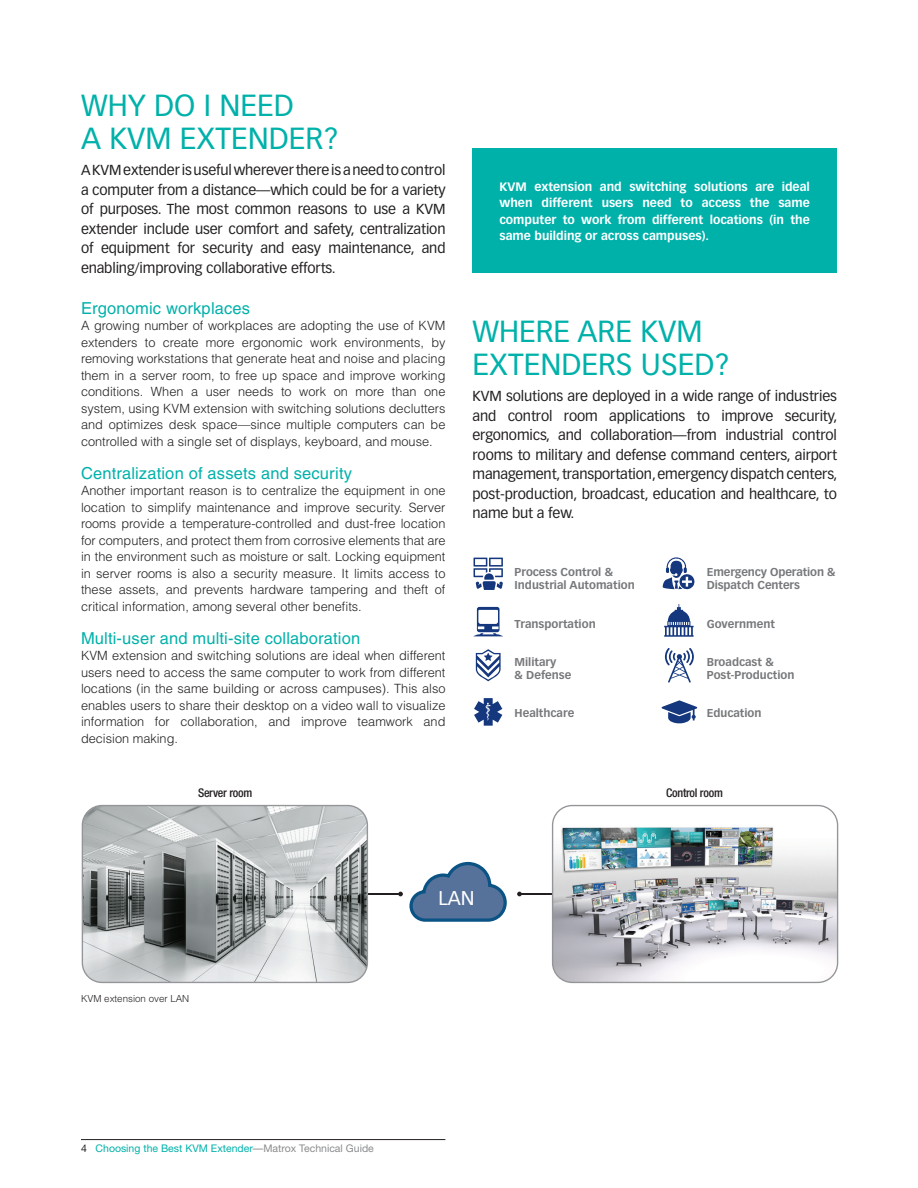
<style>
.page{position:relative;width:918px;height:1188px;background:#fff}
.page>*{position:absolute;margin:0;border:0;box-sizing:border-box;transform-origin:0 0}
.t1{font:30px/33px "Vectora LH";color:#00b1aa}
.t2{font:19.65px "Vectora LH";color:#fff}
.t3{font:16.5px "Helvetica";letter-spacing:.01em;color:#00b1aa}
.t4{font:14.25px/19.5px "Vectora LH";letter-spacing:-.01em;color:#231f20;text-align:justify}
.t5{font:300 12.75px/16.5px "Helvetica";color:#231f20;text-align:justify}
.t6{font:700 12px/16.5px "Vectora LH";color:#fff;text-align:justify}
.t7{font:500 condensed 12px "Helvetica Neue";letter-spacing:-.02em;color:#231f20}
.t8{font:700 11.25px/12.8px "Vectora LH";color:#76787b}
.t9{font:10.5px "Helvetica Neue";color:#00b1aa}
.t10{font:300 9.75px "Helvetica";color:#231f20}
.s1{color:#231f20}
.s2{color:#8a8c8f}
</style>
<div class="page">
<hr style="left:81px;top:1139px;width:364px;height:1px;background:#231f20">
<hr style="left:519px;top:893px;width:47px;height:2px;background:#231f20">
<svg style="left:517px;top:892px;width:5px;height:4px"></svg>
<hr style="left:354px;top:893px;width:47px;height:2px;background:#231f20">
<svg style="left:398px;top:892px;width:5px;height:4px"></svg>
<svg style="left:409px;top:862px;width:98px;height:60px"></svg>
<img style="left:552px;top:805px;width:286px;height:178px">
<svg style="left:82px;top:805px;width:286px;height:178px;background:#acb0b0"></svg>
<svg style="left:474px;top:607px;width:29px;height:29px"></svg>
<svg style="left:476px;top:649px;width:25px;height:32px"></svg>
<svg style="left:663px;top:557px;width:32px;height:33px"></svg>
<svg style="left:474px;top:558px;width:29px;height:32px"></svg>
<svg style="left:664px;top:604px;width:30px;height:33px"></svg>
<svg style="left:665px;top:648px;width:29px;height:35px"></svg>
<svg style="left:662px;top:700px;width:35px;height:23px"></svg>
<svg style="left:474px;top:698px;width:28px;height:28px"></svg>
<div style="left:472px;top:148px;width:365px;height:125px;background:#00b1aa"></div>
<p class="t1" style="left:81px;top:89px;width:259px">WHY DO I NEED<br>A KVM EXTENDER?</p>
<p class="t4" style="left:81px;top:160px;width:366px">A KVM extender is useful wherever there is a need to control a computer from a distance—which could be for a variety of purposes. The most common reasons to use a KVM extender include user comfort and safety, centralization of equipment for security and easy maintenance, and enabling/improving collaborative efforts.</p>
<p class="t3" style="left:81px;top:298px;width:171px">Ergonomic workplaces</p>
<p class="t5" style="left:81px;top:317px;width:366px">A growing number of workplaces are adopting the use of KVM extenders to create more ergonomic work environments, by removing workstations that generate heat and noise and placing them in a server room, to free up space and improve working conditions. When a user needs to work on more than one system, using KVM extension with switching solutions declutters and optimizes desk space—since multiple computers can be controlled with a single set of displays, keyboard, and mouse.</p>
<p class="t3" style="left:81px;top:463px;width:273px">Centralization of assets and security</p>
<p class="t5" style="left:81px;top:482px;width:366px">Another important reason is to centralize the equipment in one location to simplify maintenance and improve security. Server rooms provide a temperature-controlled and dust-free location for computers, and protect them from corrosive elements that are in the environment such as moisture or salt. Locking equipment in server rooms is also a security measure. It limits access to these assets, and prevents hardware tampering and theft of critical information, among several other benefits.</p>
<p class="t3" style="left:81px;top:628px;width:281px">Multi-user and multi-site collaboration</p>
<p class="t5" style="left:81px;top:647px;width:366px">KVM extension and switching solutions are ideal when different users need to access the same computer to work from different locations (in the same building or across campuses). This also enables users to share their desktop on a video wall to visualize information for collaboration, and improve teamwork and decision making.</p>
<p class="t6" style="left:500px;top:178px;width:312px">KVM extension and switching solutions are ideal when different users need to access the same computer to work from different locations (in the same building or across campuses).</p>
<p class="t1" style="left:472px;top:315px;width:259px">WHERE ARE KVM<br>EXTENDERS USED?</p>
<p class="t4" style="left:472px;top:387px;width:367px">KVM solutions are deployed in a wide range of industries and control room applications to improve security, ergonomics, and collaboration—from industrial control rooms to military and defense command centers, airport management, transportation, emergency dispatch centers, post-production, broadcast, education and healthcare, to name but a few.</p>
<p class="t8" style="left:515px;top:566px;width:122px">Process Control &amp;<br>Industrial Automation</p>
<p class="t8" style="left:707px;top:566px;width:130px">Emergency Operation &amp;<br>Dispatch Centers</p>
<p class="t8" style="left:515px;top:618px;width:83px">Transportation</p>
<p class="t8" style="left:707px;top:618px;width:70px">Government</p>
<p class="t8" style="left:515px;top:656px;width:58px">Military<br>&amp; Defense</p>
<p class="t8" style="left:707px;top:656px;width:89px">Broadcast &amp;<br>Post-Production</p>
<p class="t8" style="left:515px;top:707px;width:61px">Healthcare</p>
<p class="t8" style="left:707px;top:707px;width:56px">Education</p>
<p class="t7" style="left:198px;top:785px;width:56px">Server room</p>
<p class="t7" style="left:666px;top:785px;width:58px">Control room</p>
<p class="t10" style="left:81px;top:992px;width:110px">KVM extension over LAN</p>
<p class="t9" style="left:81px;top:1142px;width:294px"><span class="s1">4</span> Choosing the Best KVM Extender<span class="s2">—Matrox Technical Guide</span></p>
<p class="t2" style="left:438px;top:886px;width:38px">LAN</p>
</div>
